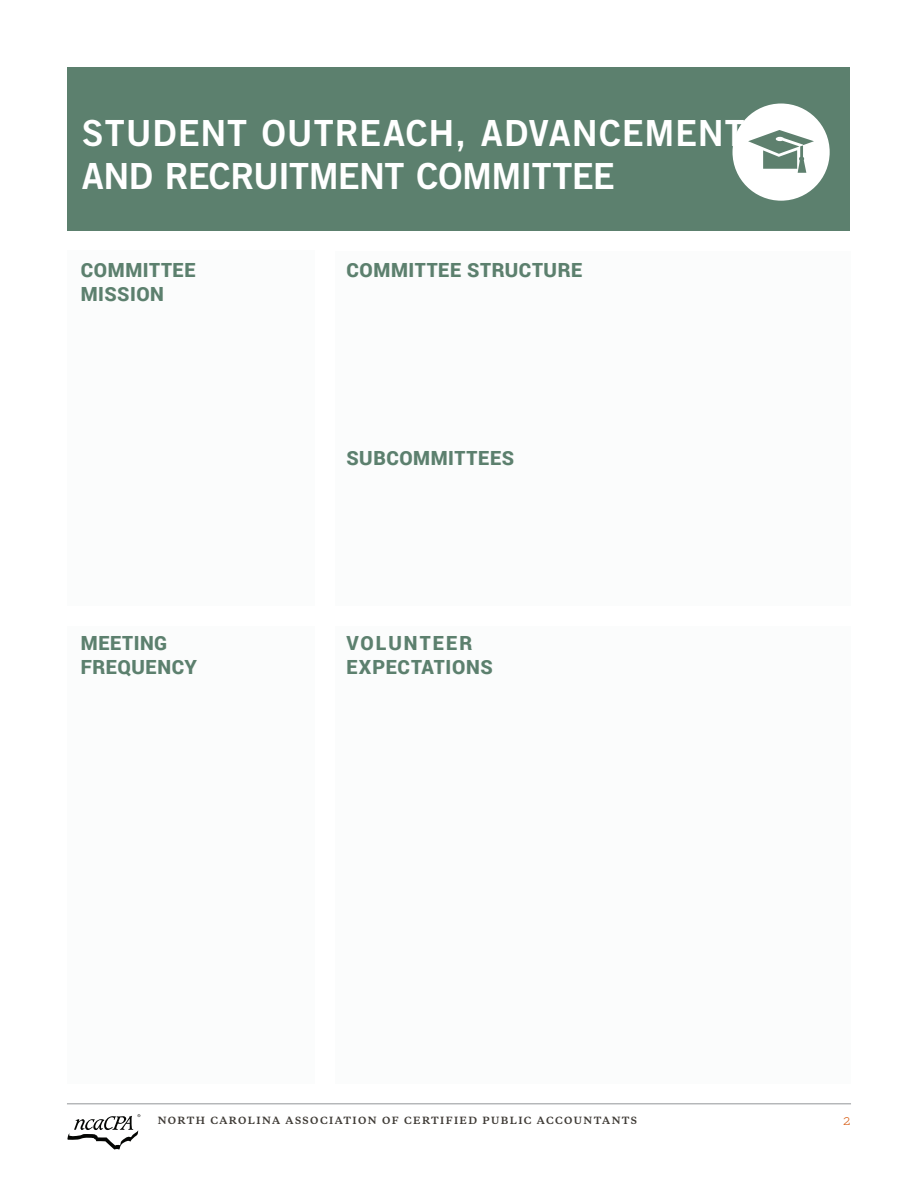
<style>
.page{position:relative;width:918px;height:1188px;background:#fff}
.page>*{position:absolute;margin:0;border:0;box-sizing:border-box;transform-origin:0 0}
.t1{font:36px/43.2px "Trade Gothic LT Std Bd 2";letter-spacing:.015em;color:#fff}
.t2{font:900 19.5px/23.4px "Roboto";letter-spacing:.03em;color:#5c806e}
.t3{font:900 19.5px "Roboto";letter-spacing:.105em;color:#5c806e}
.t4{font:13.5px "Pitch";color:#d75d14}
.Body_Copy{font:700 9.3px "Galaxie Copernicus";letter-spacing:.15em;color:#3e3a35}
</style>
<div class="page">
<hr style="left:67px;top:1104px;width:784px;height:1px;background:#939598">
<svg style="left:68px;top:1114px;width:72px;height:36px"></svg>
<div style="left:68px;top:67px;width:782px;height:163px;background:#5c806e"></div>
<div style="left:67px;top:626px;width:248px;height:457px;background:#fbfcfc"></div>
<div style="left:67px;top:251px;width:248px;height:355px;background:#fbfcfc"></div>
<div style="left:335px;top:251px;width:516px;height:354px;background:#fbfcfc"></div>
<div style="left:335px;top:626px;width:516px;height:457px;background:#fbfcfc"></div>
<div style="left:733px;top:104px;width:97px;height:97px;background:#fff;border-radius:50%"></div>
<svg style="left:748px;top:130px;width:66px;height:43px"></svg>
<p class="t1" style="left:82px;top:111px;width:673px">STUDENT OUTREACH, ADVANCEMENT,<br>AND RECRUITMENT COMMITTEE</p>
<p class="t2" style="left:81px;top:258px;width:116px">COMMITTEE<br>MISSION</p>
<p class="t2" style="left:81px;top:631px;width:118px">MEETING<br>FREQUENCY</p>
<p class="t2" style="left:347px;top:258px;width:237px">COMMITTEE STRUCTURE</p>
<p class="t2" style="left:347px;top:446px;width:169px">SUBCOMMITTEES</p>
<p class="t3" style="left:347px;top:630px;width:127px">VOLUNTEER</p>
<p class="t2" style="left:347px;top:654px;width:148px">EXPECTATIONS</p>
<p class="Body_Copy" style="left:158px;top:1114px;width:481px">NORTH CAROLINA ASSOCIATION OF CERTIFIED PUBLIC ACCOUNTANTS</p>
<p class="t4" style="left:843px;top:1111px;width:10px">2</p>
</div>
